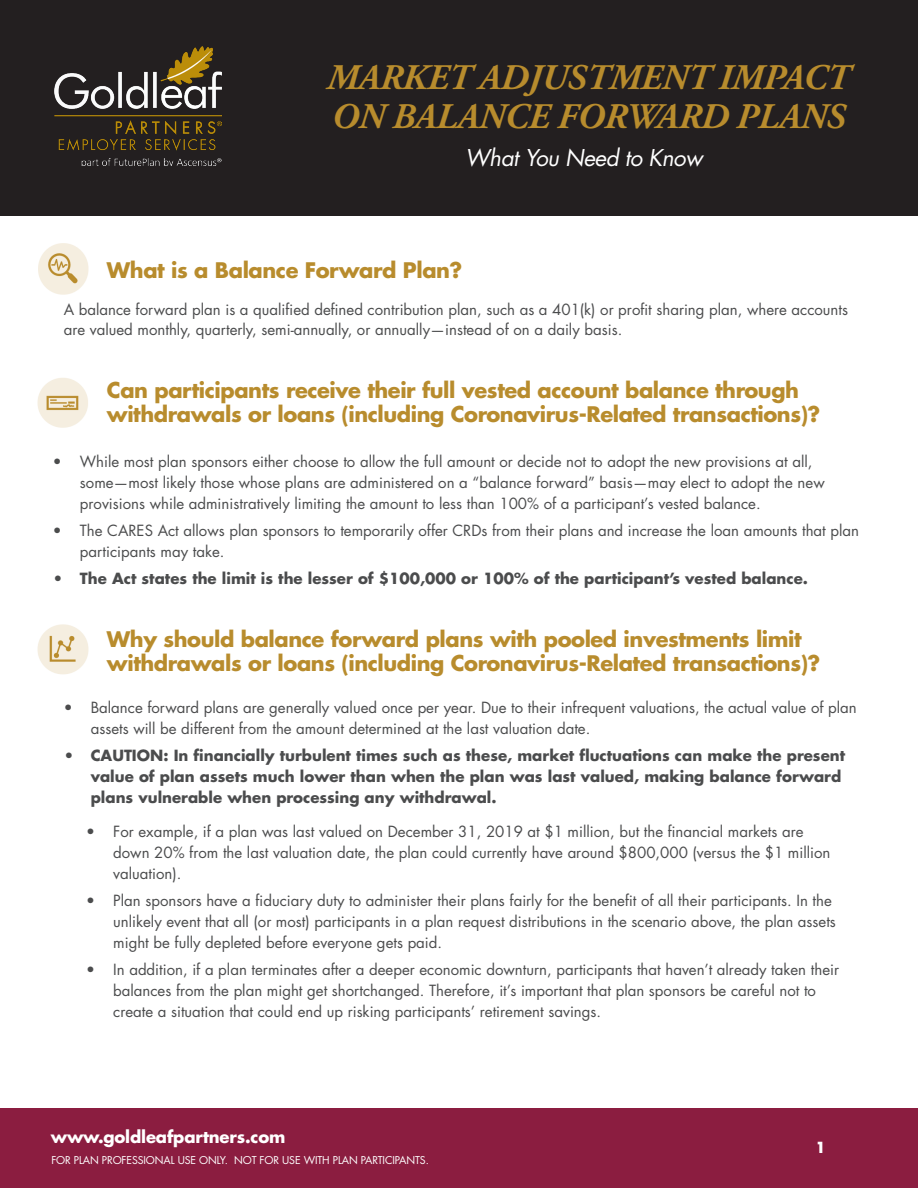
<style>
.page{position:relative;width:918px;height:1188px;background:#fff}
.page>*{position:absolute;margin:0;border:0;box-sizing:border-box;transform-origin:0 0}
.t1{font:italic 700 36px "Adobe Garamond Pro";letter-spacing:-.005em;color:#b88c2d}
.t2{font:italic 22.5px "Futura Std";letter-spacing:-.02em;color:#fff}
.t3{font:700 21px/24px "Futura";letter-spacing:-.02em;color:#b88c2d}
.t4{font:700 16.5px "Futura Std";letter-spacing:-.01em;color:#fff}
.t5{font:15px/21px "Futura Std";color:#4b4c4d}
.t6{font:700 15px/21px "Futura Std";color:#4b4c4d}
.t7{font:700 15px "Futura";color:#fff}
.t8{font:10.5px "Futura Std";letter-spacing:-.01em;color:#fff}
</style>
<div class="page">
<div style="left:0;top:0;width:918px;height:216px;background:#231f20"></div>
<img style="left:55px;top:46px;width:166px;height:120px">
<div style="left:0;top:1108px;width:918px;height:80px;background:#8b1d40"></div>
<img style="left:38px;top:243px;width:51px;height:52px">
<img style="left:37px;top:378px;width:51px;height:50px">
<img style="left:37px;top:624px;width:52px;height:51px">
<p class="t1" style="left:327px;top:57px;width:524px">MARKET ADJUSTMENT IMPACT</p>
<p class="t1" style="left:331px;top:96px;width:515px">ON BALANCE FORWARD PLANS</p>
<p class="t2" style="left:465px;top:143px;width:239px">What You Need to Know</p>
<p class="t3" style="left:107px;top:257px;width:357px">What is a Balance Forward Plan?</p>
<p class="t5" style="left:64px;top:300px;width:786px;line-height:19.5px">A balance forward plan is a qualified defined contribution plan, such as a 401(k) or profit sharing plan, where accounts are valued monthly, quarterly, semi-annually, or annually—instead of on a daily basis.</p>
<p class="t3" style="left:107px;top:377px;width:715px">Can participants receive their full vested account balance through withdrawals or loans (including Coronavirus-Related transactions)?</p>
<p class="t5" style="left:80px;top:451px;width:746px;text-indent:-27px">• While most plan sponsors either choose to allow the full amount or decide not to adopt the new provisions at all, some—most likely those whose plans are administered on a “balance forward” basis—may elect to adopt the new provisions while administratively limiting the amount to less than 100% of a participant’s vested balance.</p>
<p class="t5" style="left:80px;top:520px;width:781px;text-indent:-27px">• The CARES Act allows plan sponsors to temporarily offer CRDs from their plans and increase the loan amounts that plan participants may take.</p>
<p class="t6" style="left:53px;top:567px;width:757px">• The Act states the limit is the lesser of $100,000 or 100% of the participant’s vested balance.</p>
<p class="t3" style="left:107px;top:626px;width:715px">Why should balance forward plans with pooled investments limit withdrawals or loans (including Coronavirus-Related transactions)?</p>
<p class="t5" style="left:91px;top:697px;width:768px;text-indent:-27px">• Balance forward plans are generally valued once per year. Due to their infrequent valuations, the actual value of plan assets will be different from the amount determined at the last valuation date.</p>
<p class="t6" style="left:91px;top:744px;width:756px;text-indent:-27px">• CAUTION: In financially turbulent times such as these, market fluctuations can make the present value of plan assets much lower than when the plan was last valued, making balance forward plans vulnerable when processing any withdrawal.</p>
<p class="t5" style="left:113px;top:821px;width:719px;text-indent:-27px">• For example, if a plan was last valued on December 31, 2019 at $1 million, but the financial markets are down 20% from the last valuation date, the plan could currently have around $800,000 (versus the $1 million valuation).</p>
<p class="t5" style="left:113px;top:890px;width:724px;text-indent:-27px">• Plan sponsors have a fiduciary duty to administer their plans fairly for the benefit of all their participants. In the unlikely event that all (or most) participants in a plan request distributions in the scenario above, the plan assets might be fully depleted before everyone gets paid.</p>
<p class="t5" style="left:113px;top:959px;width:727px;text-indent:-27px">• In addition, if a plan terminates after a deeper economic downturn, participants that haven’t already taken their balances from the plan might get shortchanged. Therefore, it’s important that plan sponsors be careful not to create a situation that could end up risking participants’ retirement savings.</p>
<p class="t4" style="left:51px;top:1126px;width:236px">www.goldleafpartners.com</p>
<p class="t8" style="left:51px;top:1154px;width:379px">FOR PLAN PROFESSIONAL USE ONLY. NOT FOR USE WITH PLAN PARTICIPANTS.</p>
<p class="t7" style="left:815px;top:1137px;width:12px">1</p>
</div>
